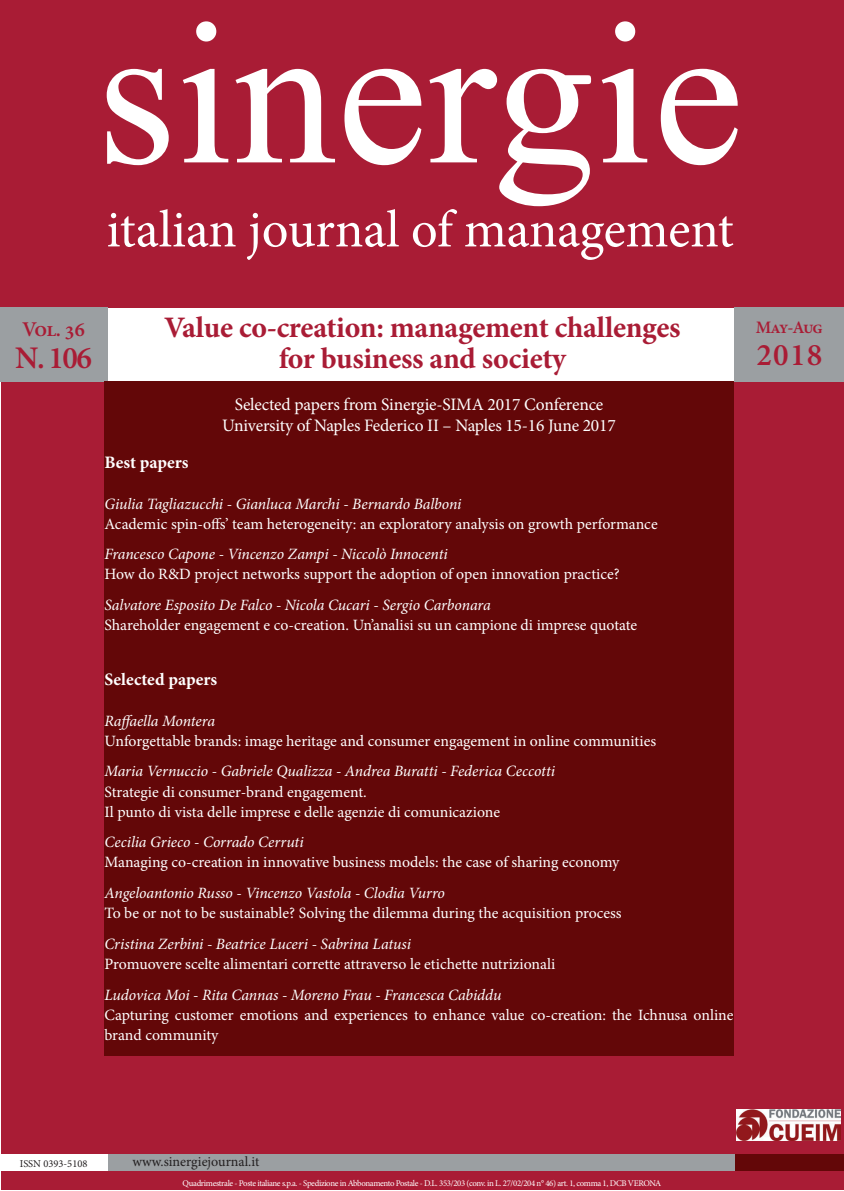
<style>
.page{position:relative;width:844px;height:1191px;background:#fff}
.page>*{position:absolute;margin:0;border:0;box-sizing:border-box;transform-origin:0 0}
.t1{font:203px "Times New Roman";letter-spacing:.005em;color:#fff}
.t2{font:52.5px "Minion Pro";letter-spacing:-.005em;color:#fff}
.t3{font:600 31.5px "Minion Pro";letter-spacing:.04em;color:#a91c35}
.t4{font:700 29.75px/31.5px "Minion Pro";letter-spacing:-.01em;color:#a91c35;text-align:center}
.t5{font:600 21px "Minion Pro";color:#a91c35}
.t6{font:17.5px/21px "Minion Pro";letter-spacing:-.01em;color:#fff;text-align:center}
.t7{font:700 17.5px "Minion Pro";letter-spacing:.005em;color:#fff}
.t8{font:600 17.5px "Minion Pro";letter-spacing:-.075em;color:#a91c35}
.t9{font:15.75px/20.1px "Minion Pro";color:#fff}
.t10{font:italic 15.75px "Minion Pro";letter-spacing:-.005em;color:#fff}
.t11{font:14px "Minion Pro";color:#231f20}
.t12{font:10.5px "Minion Pro";color:#231f20}
.t13{font:8.75px "Minion Pro";letter-spacing:-.04em;color:#fff}
</style>
<div class="page">
<div style="left:1px;top:381px;width:842px;height:808px;background:#a91c35"></div>
<div style="left:0;top:0;width:843px;height:308px;background:#a91c35"></div>
<div style="left:0;top:308px;width:107px;height:74px;background:#9b9fa2"></div>
<div style="left:734px;top:308px;width:109px;height:74px;background:#9b9fa2"></div>
<div style="left:104px;top:381px;width:629px;height:674px;background:#630708"></div>
<div style="left:734px;top:1154px;width:109px;height:17px;background:#630708"></div>
<div style="left:107px;top:1154px;width:627px;height:17px;background:#9b9fa2"></div>
<div style="left:0;top:1154px;width:107px;height:17px;background:#fff"></div>
<img style="left:736px;top:1110px;width:103px;height:30px">
<h1 class="t1" style="left:97px;top:-42px;width:648px">sinergie</h1>
<h2 class="t2" style="left:106px;top:194px;width:628px">italian journal of management</h2>
<h3 class="t5" style="left:22px;top:315px;width:65px">Vol. 36</h3>
<h3 class="t3" style="left:15px;top:336px;width:78px">N. 106</h3>
<h3 class="t4" style="left:164px;top:311px;width:517px">Value co-creation: management challenges for business and society</h3>
<p class="t8" style="left:755px;top:316px;width:68px">May-Aug</p>
<h3 class="t3" style="left:756px;top:333px;width:67px">2018</h3>
<p class="t6" style="left:222px;top:393px;width:395px">Selected papers from Sinergie-SIMA 2017 Conference<br>University of Naples Federico II – Naples 15-16 June 2017</p>
<p class="t7" style="left:104px;top:450px;width:86px">Best papers</p>
<p class="t10" style="left:104px;top:493px;width:358px">Giulia Tagliazucchi - Gianluca Marchi - Bernardo Balboni</p>
<p class="t9" style="left:104px;top:513px;width:554px">Academic spin-offs’ team heterogeneity: an exploratory analysis on growth performance</p>
<p class="t10" style="left:104px;top:543px;width:344px">Francesco Capone - Vincenzo Zampi - Niccolò Innocenti</p>
<p class="t9" style="left:104px;top:564px;width:516px">How do R&amp;D project networks support the adoption of open innovation practice?</p>
<p class="t10" style="left:104px;top:594px;width:387px">Salvatore Esposito De Falco - Nicola Cucari - Sergio Carbonara</p>
<p class="t9" style="left:104px;top:615px;width:534px">Shareholder engagement e co-creation. Un’analisi su un campione di imprese quotate</p>
<p class="t7" style="left:104px;top:667px;width:114px">Selected papers</p>
<p class="t10" style="left:104px;top:710px;width:112px">Raffaella Montera</p>
<p class="t9" style="left:104px;top:730px;width:553px">Unforgettable brands: image heritage and consumer engagement in online communities</p>
<p class="t10" style="left:104px;top:760px;width:452px">Maria Vernuccio - Gabriele Qualizza - Andrea Buratti - Federica Ceccotti</p>
<p class="t9" style="left:104px;top:781px;width:397px">Strategie di consumer-brand engagement.<br>Il punto di vista delle imprese e delle agenzie di comunicazione</p>
<p class="t10" style="left:104px;top:831px;width:200px">Cecilia Grieco - Corrado Cerruti</p>
<p class="t9" style="left:104px;top:852px;width:516px">Managing co-creation in innovative business models: the case of sharing economy</p>
<p class="t10" style="left:104px;top:882px;width:342px">Angeloantonio Russo - Vincenzo Vastola - Clodia Vurro</p>
<p class="t9" style="left:104px;top:903px;width:518px">To be or not to be sustainable? Solving the dilemma during the acquisition process</p>
<p class="t10" style="left:104px;top:933px;width:308px">Cristina Zerbini - Beatrice Luceri - Sabrina Latusi</p>
<p class="t9" style="left:104px;top:954px;width:452px">Promuovere scelte alimentari corrette attraverso le etichette nutrizionali</p>
<p class="t10" style="left:104px;top:983px;width:398px">Ludovica Moi - Rita Cannas - Moreno Frau - Francesca Cabiddu</p>
<p class="t9" style="left:104px;top:1004px;width:630px">Capturing customer emotions and experiences to enhance value co-creation: the Ichnusa online brand community</p>
<p class="t12" style="left:20px;top:1156px;width:69px">ISSN 0393-5108</p>
<p class="t11" style="left:132px;top:1152px;width:128px">www.sinergiejournal.it</p>
<p class="t13" style="left:183px;top:1176px;width:480px">Quadrimestrale - Poste italiane s.p.a. - Spedizione in Abbonamento Postale - D.L. 353/203 (conv. in L. 27/02/204 n° 46) art. 1, comma 1, DCB VERONA</p>
</div>
